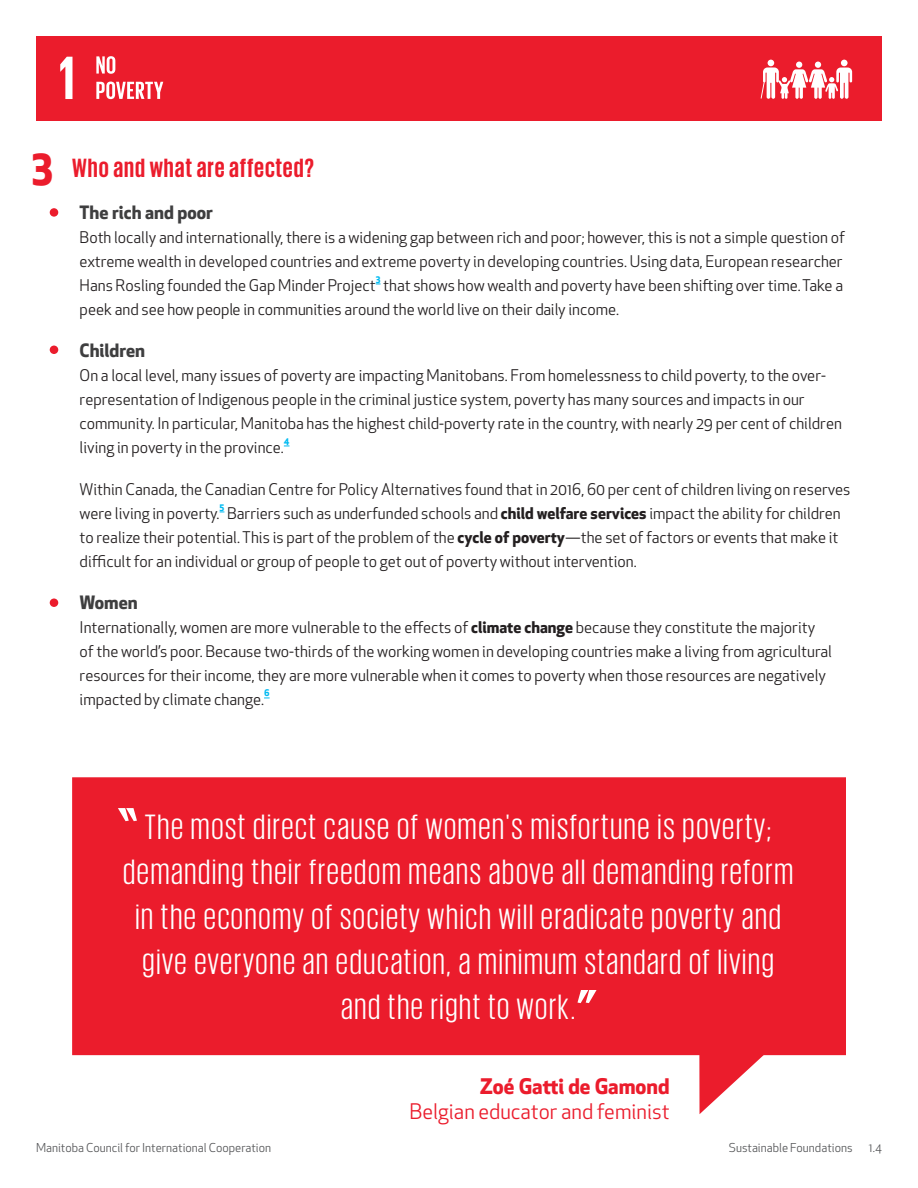
<style>
.page{position:relative;width:918px;height:1188px;background:#fff}
.page>*{position:absolute;margin:0;border:0;box-sizing:border-box;transform-origin:0 0}
.t1{font:700 42px "Apex New";color:#eb1c2c}
.t2{font:36px/45px "Giorgio Sans";letter-spacing:.05em;color:#fff;text-align:center}
.t3{font:700 27px "Giorgio Sans";letter-spacing:.04em;color:#eb1c2c}
.t4{font:21px/25.5px "Apex New";color:#eb1c2c;text-align:right}
.t5{font:700 18px "Apex New";color:#3e3e3f}
.t6{font:15.75px/24px "Apex New";color:#231f20}
.t7{font:12px "Apex New";color:#57585a}
.t8{font:700 9px "Apex New";color:#00baf1}
.s1{font-weight:700}
</style>
<div class="page">
<div style="left:50px;top:208px;width:8px;height:9px;background:#eb1c2c;border-radius:50%"></div>
<div style="left:36px;top:36px;width:846px;height:85px;background:#eb1c2c"></div>
<svg style="left:761px;top:60px;width:91px;height:39px"></svg>
<div style="left:50px;top:346px;width:8px;height:8px;background:#eb1c2c;border-radius:50%"></div>
<div style="left:50px;top:598px;width:8px;height:9px;background:#eb1c2c;border-radius:50%"></div>
<svg style="left:96px;top:56px;width:19px;height:18px"></svg>
<svg style="left:96px;top:82px;width:67px;height:17px"></svg>
<svg style="left:60px;top:57px;width:13px;height:42px"></svg>
<div style="left:72px;top:777px;width:774px;height:278px;background:#eb1c2c;border:2px solid #eb1c2c"></div>
<svg style="left:699px;top:1052px;width:143px;height:62px"></svg>
<svg style="left:118px;top:808px;width:19px;height:13px"></svg>
<svg style="left:578px;top:990px;width:19px;height:13px"></svg>
<p class="t1" style="left:31px;top:134px;width:24px">3</p>
<p class="t3" style="left:72px;top:154px;width:244px">Who and what are affected?</p>
<p class="t5" style="left:80px;top:199px;width:135px">The rich and poor</p>
<p class="t6" style="left:80px;top:225px;width:767px">Both locally and internationally, there is a widening gap between rich and poor; however, this is not a simple question of extreme wealth in developed countries and extreme poverty in developing countries. Using data, European researcher<br>Hans Rosling founded the Gap Minder Project</p>
<p class="t8" style="left:376px;top:272px;width:6px">3</p>
<p class="t6" style="left:80px;top:273px;width:765px;text-indent:304px">that shows how wealth and poverty have been shifting over time. Take a peek and see how people in communities around the world live on their daily income.</p>
<p class="t5" style="left:80px;top:337px;width:67px">Children</p>
<p class="t6" style="left:80px;top:363px;width:764px">On a local level, many issues of poverty are impacting Manitobans. From homelessness to child poverty, to the over&shy;representation of Indigenous people in the criminal justice system, poverty has many sources and impacts in our community. In particular, Manitoba has the highest child-poverty rate in the country, with nearly 29 per cent of children living in poverty in the province.</p>
<p class="t8" style="left:284px;top:434px;width:7px">4</p>
<p class="t6" style="left:80px;top:477px;width:772px">Within Canada, the Canadian Centre for Policy Alternatives found that in 2016, 60 per cent of children living on reserves were living in poverty.</p>
<p class="t8" style="left:220px;top:500px;width:6px">5</p>
<p class="t6" style="left:80px;top:501px;width:763px;text-indent:147px">Barriers such as underfunded schools and <span class="s1">child welfare services</span> impact the ability for children to realize their potential. This is part of the problem of the <span class="s1">cycle of poverty</span>—the set of factors or events that make it difficult for an individual or group of people to get out of poverty without intervention.</p>
<p class="t5" style="left:80px;top:589px;width:60px">Women</p>
<p class="t6" style="left:80px;top:615px;width:754px">Internationally, women are more vulnerable to the effects of <span class="s1">climate change</span> because they constitute the majority of the world’s poor. Because two-thirds of the working women in developing countries make a living from agricultural resources for their income, they are more vulnerable when it comes to poverty when those resources are negatively impacted by climate change.</p>
<p class="t8" style="left:264px;top:686px;width:7px">6</p>
<p class="t2" style="left:123px;top:804px;width:671px">The most direct cause of women's misfortune is poverty; demanding their freedom means above all demanding reform in the economy of society which will eradicate poverty and give everyone an education, a minimum standard of living and the right to work.</p>
<p class="t7" style="left:36px;top:1140px;width:237px">Manitoba Council for International Cooperation</p>
<p class="t4" style="left:410px;top:1073px;width:262px"><span class="s1">Zoé Gatti de Gamond<br></span>Belgian educator and feminist</p>
<p class="t7" style="left:729px;top:1140px;width:125px">Sustainable Foundations</p>
<p class="t7" style="left:869px;top:1140px;width:15px">1.4</p>
</div>
